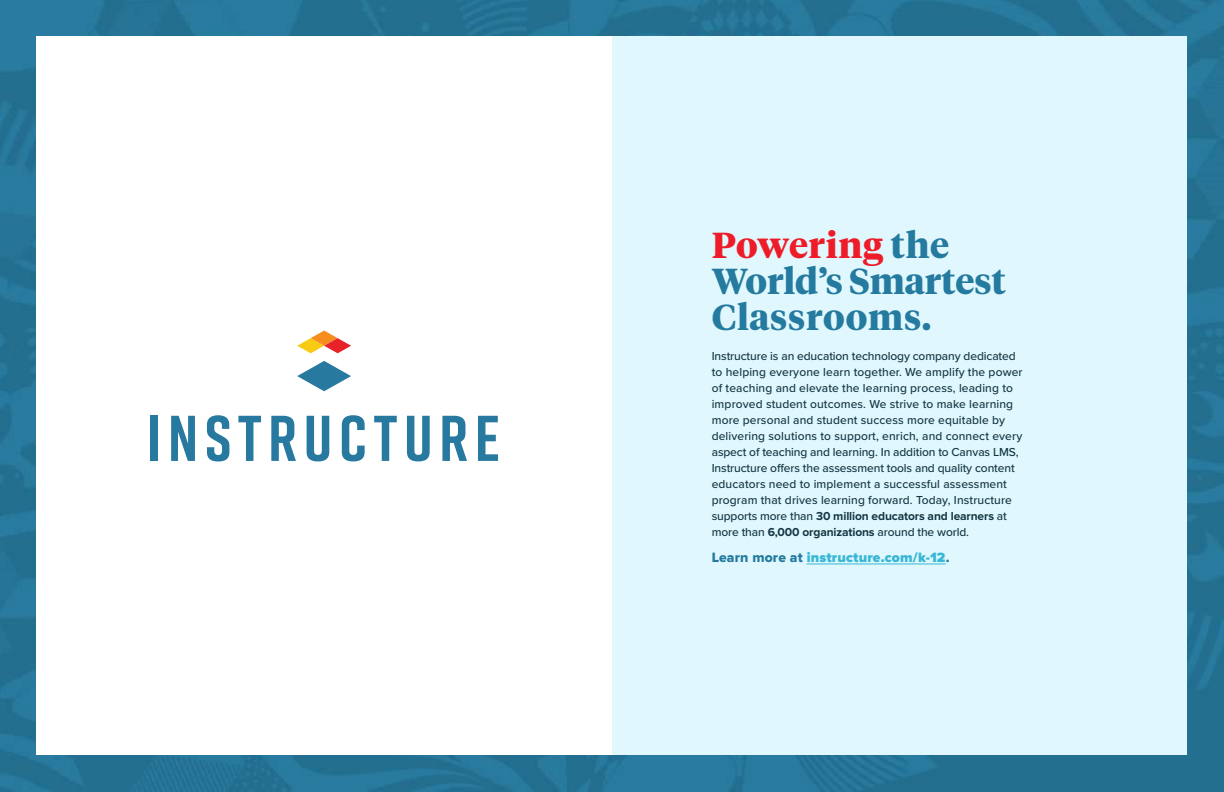
<style>
.page{position:relative;width:1224px;height:792px;background:#fff}
.page>*{position:absolute;margin:0;border:0;box-sizing:border-box;transform-origin:0 0}
.t1{font:700 36px/36px "Tiempos Headline";letter-spacing:.02em;color:#247a9f}
.t2{font:900 14px "Proxima Nova";letter-spacing:.01em;color:#39b7d6}
.t3{font:500 12px/16px "Proxima Nova";letter-spacing:.01em;color:#143644}
.s1{color:#ed1c28}
.s2{font-weight:700}
.s3{font-family:"Proxima Nova Extrabld";font-weight:400;color:#247a9f}
</style>
<div class="page">
<img style="left:0;top:0;width:1224px;height:792px">
<div style="left:36px;top:36px;width:1152px;height:720px;background:#e0f8fd"></div>
<div style="left:36px;top:36px;width:576px;height:720px;background:#fff"></div>
<div style="left:150px;top:416px;width:8px;height:45px;background:#28799f"></div>
<svg style="left:171px;top:416px;width:24px;height:45px"></svg>
<svg style="left:238px;top:416px;width:23px;height:45px"></svg>
<svg style="left:271px;top:416px;width:25px;height:45px"></svg>
<svg style="left:307px;top:416px;width:22px;height:45px"></svg>
<svg style="left:342px;top:415px;width:23px;height:46px"></svg>
<svg style="left:374px;top:416px;width:23px;height:45px"></svg>
<svg style="left:407px;top:416px;width:23px;height:45px"></svg>
<svg style="left:442px;top:416px;width:25px;height:45px"></svg>
<svg style="left:207px;top:415px;width:22px;height:46px"></svg>
<svg style="left:478px;top:416px;width:20px;height:45px"></svg>
<svg style="left:297px;top:361px;width:54px;height:30px"></svg>
<svg style="left:297px;top:331px;width:54px;height:22px"></svg>
<hr style="left:807px;top:564px;width:139px;height:1px;background:#39b7d6">
<h1 class="t1" style="left:712px;top:230px;width:296px"><span class="s1">Powering</span> the<br>World’s Smartest<br>Classrooms.</h1>
<p class="t3" style="left:712px;top:349px;width:312px">Instructure is an education technology company dedicated to helping everyone learn together. We amplify the power of teaching and elevate the learning process, leading to improved student outcomes. We strive to make learning more personal and student success more equitable by delivering solutions to support, enrich, and connect every aspect of teaching and learning. In addition to Canvas LMS, Instructure offers the assessment tools and quality content educators need to implement a successful assessment program that drives learning forward. Today, Instructure supports more than <span class="s2">30 million educators and learners</span> at more than <span class="s2">6,000 organizations</span> around the world.</p>
<p class="t2" style="left:712px;top:552px;width:239px"><span class="s3">Learn more at</span> instructure.com/k-12<span class="s3">.</span></p>
</div>
